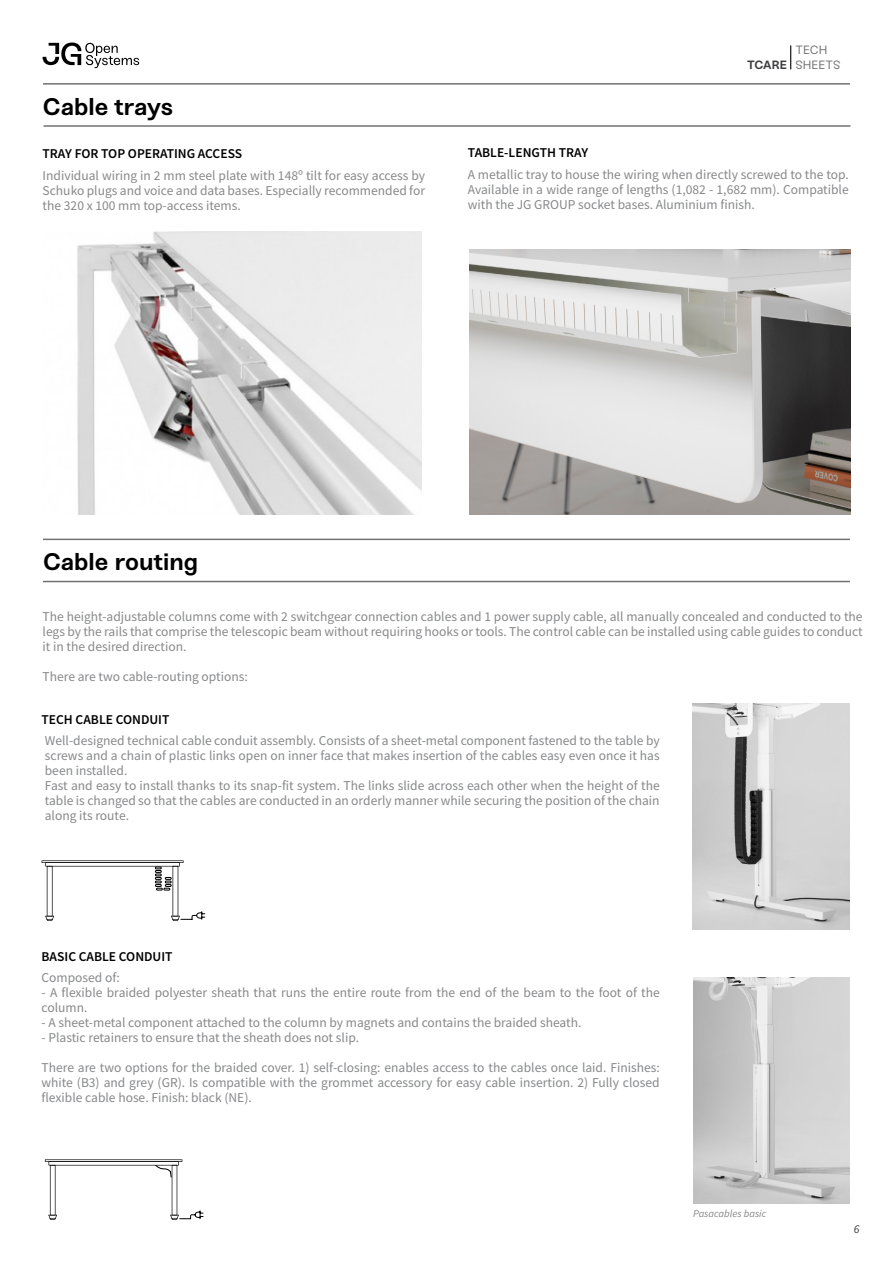
<style>
.page{position:relative;width:893px;height:1263px;background:#fff}
.page>*{position:absolute;margin:0;border:0;box-sizing:border-box;transform-origin:0 0}
.t1{font:700 24px "Sneak";letter-spacing:-.005em;color:#000}
.t2{font:13.5px/15px "Source Sans Pro";color:#87888a;text-align:justify}
.t3{font:600 13.5px "Source Sans Pro";color:#000}
.t4{font:12px/14.4px "Sneak";color:#707172}
.t5{font:700 12px "Sneak";letter-spacing:-.005em;color:#3e3d40}
.t6{font:italic 12px "Source Sans Pro";color:#3e3d40}
.t7{font:italic 10.5px "Source Sans Pro";color:#87888a}
</style>
<div class="page">
<svg style="left:43px;top:43px;width:96px;height:25px"></svg>
<img style="left:469px;top:250px;width:381px;height:264px">
<img style="left:77px;top:231px;width:345px;height:283px">
<img style="left:693px;top:704px;width:156px;height:225px">
<img style="left:693px;top:978px;width:156px;height:225px">
<hr style="left:42px;top:860px;width:142px;height:3px;background:#000">
<hr style="left:45px;top:862px;width:135px;height:4px;background:#1d1d1d">
<hr style="left:46px;top:863px;width:133px;height:3px;background:#000">
<svg style="left:45px;top:866px;width:9px;height:55px"></svg>
<svg style="left:155px;top:866px;width:51px;height:55px"></svg>
<hr style="left:44px;top:125px;width:806px;height:2px;background:#707172">
<hr style="left:43px;top:83px;width:807px;height:2px;background:#707172">
<hr style="left:45px;top:1159px;width:137px;height:3px;background:#000">
<hr style="left:49px;top:1161px;width:130px;height:4px;background:#1d1d1d">
<hr style="left:49px;top:1162px;width:129px;height:3px;background:#000">
<svg style="left:48px;top:1165px;width:9px;height:55px"></svg>
<svg style="left:154px;top:1164px;width:50px;height:56px"></svg>
<hr style="left:43px;top:581px;width:807px;height:1px;background:#707172">
<hr style="left:43px;top:539px;width:807px;height:1px;background:#707172">
<svg style="left:790px;top:45px;width:1px;height:24px"></svg>
<h1 class="t1" style="left:43px;top:92px;width:132px">Cable trays</h1>
<p class="t3" style="left:43px;top:145px;width:201px">TRAY FOR TOP OPERATING ACCESS</p>
<p class="t2" style="left:43px;top:168px;width:384px">Individual wiring in 2 mm steel plate with 148º tilt for easy access by Schuko plugs and voice and data bases. Especially recommended for the 320 x 100 mm top-access items.</p>
<p class="t3" style="left:468px;top:144px;width:122px">TABLE-LENGTH TRAY</p>
<p class="t5" style="left:747px;top:57px;width:41px">TCARE</p>
<p class="t4" style="left:795px;top:43px;width:47px">TECH<br>SHEETS</p>
<p class="t2" style="left:468px;top:167px;width:382px">A metallic tray to house the wiring when directly screwed to the top.<br>Available in a wide range of lengths (1,082 - 1,682 mm). Compatible with the JG GROUP socket bases. Aluminium finish.</p>
<h1 class="t1" style="left:43px;top:547px;width:157px">Cable routing</h1>
<p class="t2" style="left:43px;top:608px;width:821px">The height-adjustable columns come with 2 switchgear connection cables and 1 power supply cable, all manually concealed and conducted to the legs by the rails that comprise the telescopic beam without requiring hooks or tools. The control cable can be installed using cable guides to conduct it in the desired direction.</p>
<p class="t2" style="left:43px;top:668px;width:207px">There are two cable-routing options:</p>
<p class="t3" style="left:42px;top:710px;width:129px">TECH CABLE CONDUIT</p>
<p class="t2" style="left:45px;top:732px;width:616px;text-align:left">Well-designed technical cable conduit assembly. Consists of a sheet-metal component fastened to the table by screws and a chain of plastic links open on inner face that makes insertion of the cables easy even once it has been installed.<br>Fast and easy to install thanks to its snap-fit system. The links slide across each other when the height of the table is changed so that the cables are conducted in an orderly manner while securing the position of the chain along its route.</p>
<p class="t3" style="left:42px;top:947px;width:133px">BASIC CABLE CONDUIT</p>
<p class="t2" style="left:42px;top:970px;width:80px">Composed of:</p>
<p class="t2" style="left:42px;top:985px;width:620px">- A flexible braided polyester sheath that runs the entire route from the end of the beam to the foot of the column.</p>
<p class="t2" style="left:42px;top:1015px;width:541px">- A sheet-metal component attached to the column by magnets and contains the braided sheath.</p>
<p class="t2" style="left:42px;top:1030px;width:319px">- Plastic retainers to ensure that the sheath does not slip.</p>
<p class="t2" style="left:42px;top:1060px;width:620px">There are two options for the braided cover. 1) self-closing: enables access to the cables once laid. Finishes: white (B3) and grey (GR). Is compatible with the grommet accessory for easy cable insertion. 2) Fully closed flexible cable hose. Finish: black (NE).</p>
<p class="t7" style="left:693px;top:1207px;width:75px">Pasacables basic</p>
<p class="t6" style="left:854px;top:1222px;width:7px">6</p>
</div>
